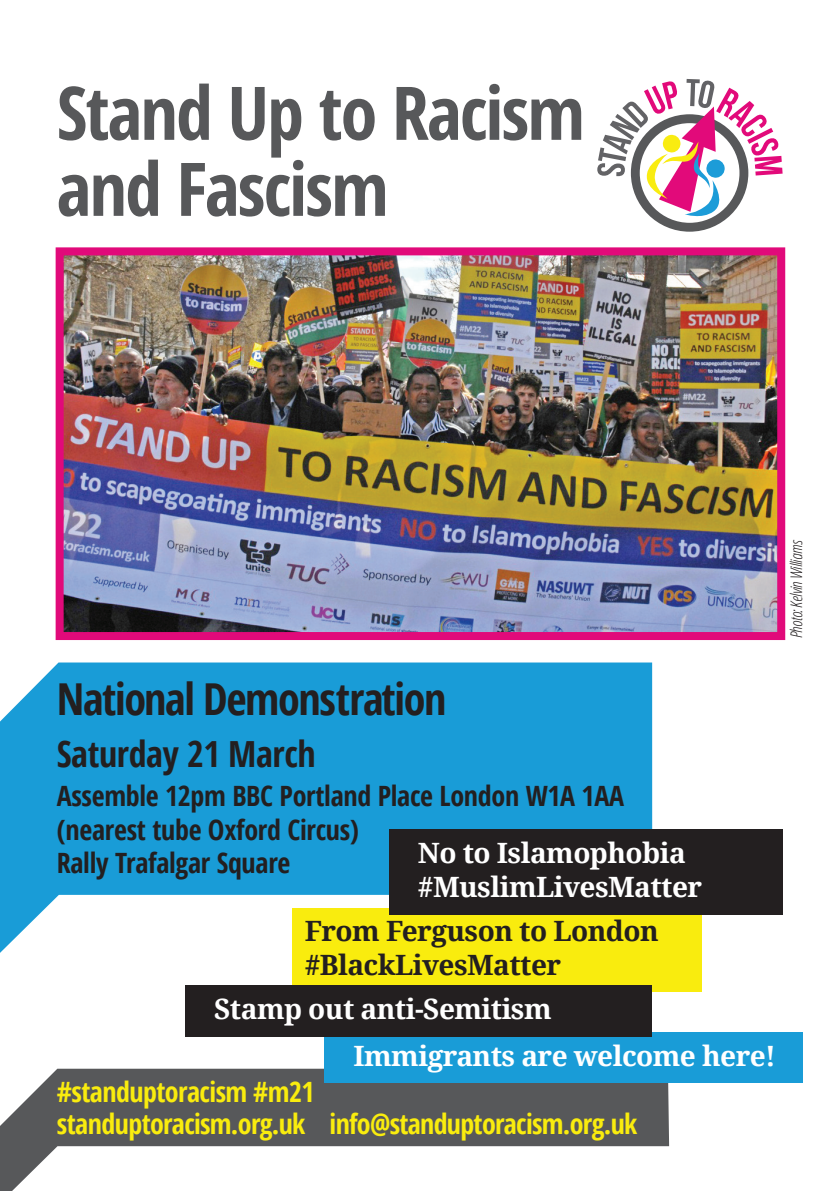
<style>
.page{position:relative;width:840px;height:1191px;background:#fff}
.page>*{position:absolute;margin:0;border:0;box-sizing:border-box;transform-origin:0 0}
.t1{font:700 condensed 74px/76px "Open Sans";letter-spacing:-.025em;color:#57585a}
.t2{font:700 condensed 44px "Open Sans";letter-spacing:-.03em;color:#231f20}
.t3{font:700 condensed 36px "Open Sans";letter-spacing:-.01em;color:#231f20}
.t4{font:700 condensed 28px/33.6px "Open Sans";letter-spacing:-.01em;color:#231f20}
.t5{font:700 28px/34px "Droid Serif";letter-spacing:-.02em;color:#fff}
.t6{font:700 condensed 28px/32px "Open Sans";letter-spacing:-.025em;color:#f9ec0e}
.t7{font:700 28px/34px "Droid Serif";letter-spacing:-.02em;color:#231f20}
.t8{font:italic 300 condensed 16px "Open Sans";letter-spacing:-.02em;color:#231f20}
</style>
<div class="page">
<img style="left:65px;top:256px;width:710px;height:375px">
<div style="left:56px;top:247px;width:728px;height:393px;border:8px solid #e10a7a"></div>
<svg style="left:0;top:1068px;width:668px;height:123px;fill:#57585a"></svg>
<svg style="left:0;top:662px;width:651px;height:291px;background:#34a8db"></svg>
<div style="left:324px;top:1032px;width:478px;height:50px;background:#199cd7"></div>
<div style="left:292px;top:907px;width:409px;height:84px;background:#f9ec0e"></div>
<div style="left:185px;top:985px;width:466px;height:51px;background:#231f20"></div>
<div style="left:389px;top:829px;width:393px;height:85px;background:#231f20"></div>
<svg style="left:597px;top:79px;width:185px;height:153px"></svg>
<h1 class="t1" style="left:57px;top:73px;width:529px">Stand Up to Racism and Fascism</h1>
<p class="t8" style="left:784px;top:638px;width:100px;rotate:-90deg">Photo: Kelvin Williams</p>
<h2 class="t2" style="left:57px;top:668px;width:391px">National Demonstration</h2>
<p class="t3" style="left:57px;top:728px;width:260px">Saturday 21 March</p>
<p class="t4" style="left:57px;top:778px;width:568px">Assemble 12pm BBC Portland Place London W1A 1AA (nearest tube Oxford Circus)<br>Rally Trafalgar Square</p>
<p class="t5" style="left:417px;top:835px;width:285px">No to Islamophobia #MuslimLivesMatter</p>
<p class="t7" style="left:304px;top:913px;width:355px">From Ferguson to London #BlackLivesMatter</p>
<p class="t5" style="left:214px;top:990px;width:339px">Stamp out anti-Semitism</p>
<p class="t5" style="left:353px;top:1037px;width:423px">Immigrants are welcome here!</p>
<p class="t6" style="left:57px;top:1074px;width:581px">#standuptoracism #m21<br>standuptoracism.org.uk info@standuptoracism.org.uk</p>
</div>
